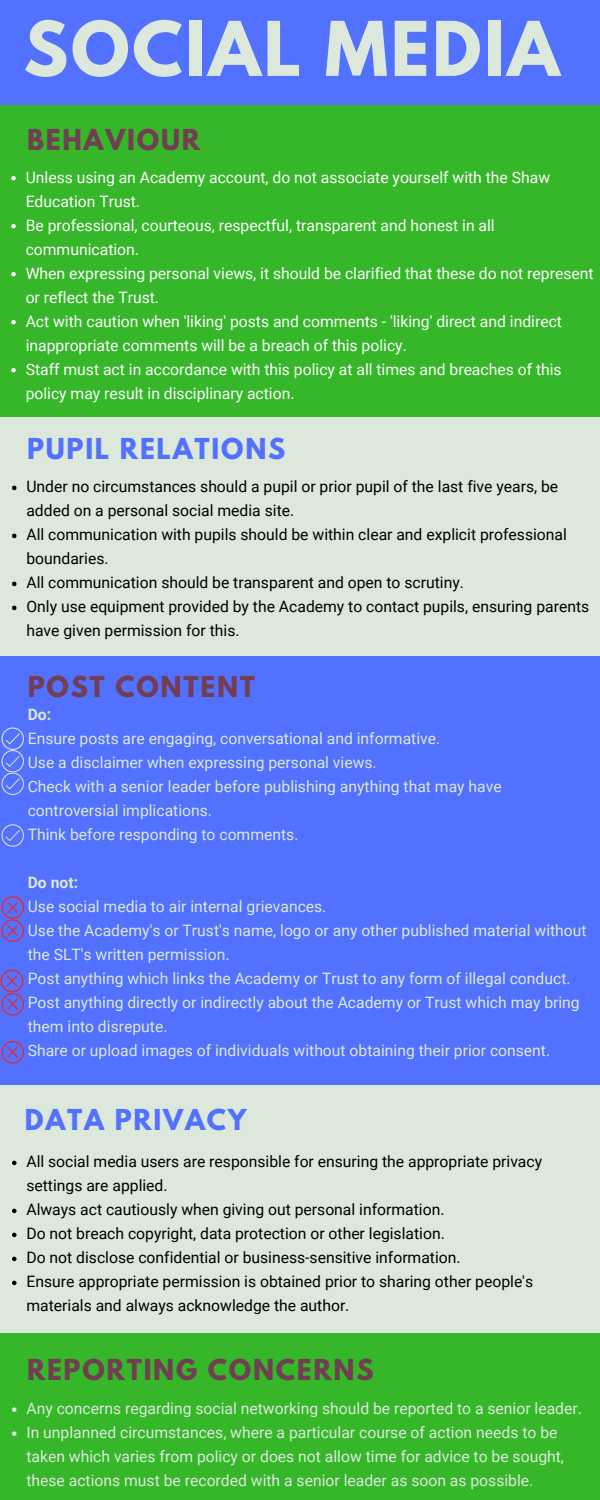
<style>
.page{position:relative;width:600px;height:1500px;background:#fff}
.page>*{position:absolute;margin:0;border:0;box-sizing:border-box;transform-origin:0 0}
.t1{font:700 66.8px "League Spartan";letter-spacing:.04em;color:#dce8dc}
.t2{font:700 25.5px "League Spartan";letter-spacing:.07em;color:#733d54}
.t3{font:700 25.5px "League Spartan";letter-spacing:.07em;color:#5271ff}
.t4{font:15.7px/24px "Roboto";color:#dce8dc}
.t5{font:15.7px/24px "Roboto";color:#000}
.t6{font:15.7px/24px "Roboto";color:#fff}
.t7{font:700 15.7px "Roboto";color:#dce8dc}
</style>
<div class="page">
<div style="left:0;top:0;width:600px;height:1499px;background:#5271ff"></div>
<div style="left:0;top:412px;width:600px;height:244px;background:#dce8dc"></div>
<div style="left:0;top:105px;width:600px;height:312px;background:#35b729"></div>
<div style="left:0;top:1085px;width:600px;height:271px;background:#dce8dc"></div>
<svg style="left:12px;top:1161px;width:4px;height:4px"></svg>
<svg style="left:12px;top:1209px;width:4px;height:4px"></svg>
<svg style="left:12px;top:1233px;width:4px;height:4px"></svg>
<svg style="left:12px;top:1257px;width:4px;height:4px"></svg>
<svg style="left:12px;top:1281px;width:4px;height:4px"></svg>
<svg style="left:11px;top:176px;width:5px;height:4px"></svg>
<svg style="left:11px;top:224px;width:5px;height:4px"></svg>
<svg style="left:11px;top:272px;width:5px;height:4px"></svg>
<svg style="left:11px;top:320px;width:5px;height:4px"></svg>
<svg style="left:11px;top:368px;width:5px;height:4px"></svg>
<svg style="left:12px;top:486px;width:4px;height:4px"></svg>
<svg style="left:12px;top:534px;width:4px;height:4px"></svg>
<svg style="left:12px;top:582px;width:4px;height:4px"></svg>
<svg style="left:12px;top:606px;width:4px;height:4px"></svg>
<svg style="left:2px;top:728px;width:22px;height:67px"></svg>
<svg style="left:2px;top:824px;width:22px;height:23px"></svg>
<svg style="left:2px;top:896px;width:22px;height:46px"></svg>
<svg style="left:1px;top:970px;width:23px;height:46px"></svg>
<div style="left:0;top:1333px;width:600px;height:167px;background:#35b729"></div>
<svg style="left:12px;top:1407px;width:4px;height:5px"></svg>
<svg style="left:12px;top:1431px;width:4px;height:5px"></svg>
<svg style="left:2px;top:1041px;width:22px;height:23px"></svg>
<h1 class="t1" style="left:23px;top:16px;width:538px">SOCIAL MEDIA</h1>
<h2 class="t2" style="left:27px;top:127px;width:175px">BEHAVIOUR</h2>
<p class="t6" style="left:26px;top:165px;width:569px">Unless using an Academy account, do not associate yourself with the Shaw Education Trust.<br>Be professional, courteous, respectful, transparent and honest in all communication.<br>When expressing personal views, it should be clarified that these do not represent or reflect the Trust.<br>Act with caution when 'liking' posts and comments - 'liking' direct and indirect inappropriate comments will be a breach of this policy.<br>Staff must act in accordance with this policy at all times and breaches of this policy may result in disciplinary action.</p>
<h2 class="t3" style="left:27px;top:436px;width:260px">PUPIL RELATIONS</h2>
<p class="t5" style="left:26px;top:475px;width:564px">Under no circumstances should a pupil or prior pupil of the last five years, be added on a personal social media site.<br>All communication with pupils should be within clear and explicit professional boundaries.<br>All communication should be transparent and open to scrutiny.<br>Only use equipment provided by the Academy to contact pupils, ensuring parents have given permission for this.</p>
<h2 class="t2" style="left:28px;top:674px;width:229px">POST CONTENT</h2>
<p class="t7" style="left:28px;top:705px;width:25px">Do:</p>
<p class="t4" style="left:28px;top:726px;width:475px">Ensure posts are engaging, conversational and informative.<br>Use a disclaimer when expressing personal views.<br>Check with a senior leader before publishing anything that may have controversial implications.<br>Think before responding to comments.</p>
<p class="t7" style="left:28px;top:873px;width:52px">Do not:</p>
<p class="t4" style="left:28px;top:894px;width:560px">Use social media to air internal grievances.<br>Use the Academy's or Trust's name, logo or any other published material without the SLT's written permission.<br>Post anything which links the Academy or Trust to any form of illegal conduct.<br>Post anything directly or indirectly about the Academy or Trust which may bring them into disrepute.<br>Share or upload images of individuals without obtaining their prior consent.</p>
<h2 class="t3" style="left:25px;top:1107px;width:223px">DATA PRIVACY</h2>
<p class="t5" style="left:26px;top:1150px;width:517px">All social media users are responsible for ensuring the appropriate privacy settings are applied.<br>Always act cautiously when giving out personal information.<br>Do not breach copyright, data protection or other legislation.<br>Do not disclose confidential or business-sensitive information.<br>Ensure appropriate permission is obtained prior to sharing other people's materials and always acknowledge the author.</p>
<h2 class="t2" style="left:27px;top:1357px;width:348px">REPORTING CONCERNS</h2>
<p class="t4" style="left:26px;top:1397px;width:557px">Any concerns regarding social networking should be reported to a senior leader.<br>In unplanned circumstances, where a particular course of action needs to be taken which varies from policy or does not allow time for advice to be sought, these actions must be recorded with a senior leader as soon as possible.</p>
</div>
